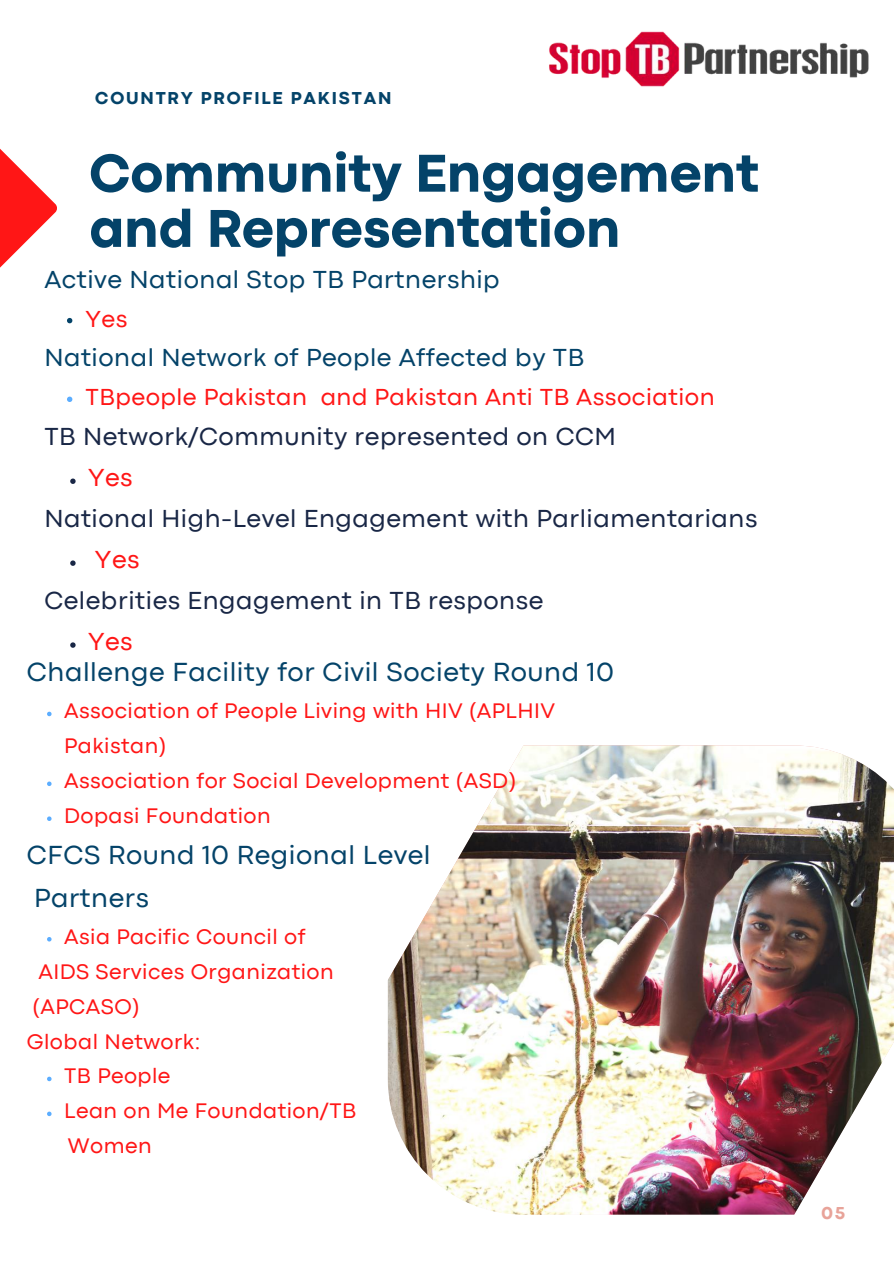
<style>
.page{position:relative;width:894px;height:1264px;background:#fff}
.page>*{position:absolute;margin:0;border:0;box-sizing:border-box;transform-origin:0 0}
.t1{font:800 55.5px/55.2px "Codec Pro";color:#044369}
.t2{font:27.3px/42.8px "Codec Pro";letter-spacing:.02em;color:#044369}
.t3{font:25.65px "Codec Pro";letter-spacing:.02em;color:#192746}
.t4{font:25.65px "Codec Pro";letter-spacing:.02em;color:#044369}
.t5{font:25.65px "Codec Pro";letter-spacing:.02em;color:#ff1616}
.t6{font:24.15px "Codec Pro";letter-spacing:.02em;color:#ff1616}
.t7{font:22.05px/35px "Codec Pro";letter-spacing:.02em;color:#ff1616}
.t8{font:800 18px "Codec Pro";letter-spacing:.1em;color:#044369}
.t9{font:800 18px "Codec Pro";color:#e8a399}
</style>
<div class="page">
<svg style="left:0;top:148px;width:57px;height:120px"></svg>
<img style="left:388px;top:745px;width:505px;height:469px">
<img style="left:549px;top:31px;width:320px;height:56px">
<svg style="left:67px;top:318px;width:5px;height:5px"></svg>
<svg style="left:67px;top:396px;width:5px;height:6px"></svg>
<svg style="left:70px;top:478px;width:6px;height:6px"></svg>
<svg style="left:70px;top:560px;width:6px;height:6px"></svg>
<svg style="left:70px;top:642px;width:6px;height:5px"></svg>
<svg style="left:47px;top:711px;width:5px;height:5px"></svg>
<svg style="left:47px;top:781px;width:5px;height:5px"></svg>
<svg style="left:47px;top:816px;width:5px;height:5px"></svg>
<svg style="left:47px;top:937px;width:5px;height:4px"></svg>
<svg style="left:47px;top:1076px;width:5px;height:5px"></svg>
<svg style="left:47px;top:1111px;width:5px;height:5px"></svg>
<p class="t8" style="left:95px;top:92px;width:297px">COUNTRY PROFILE PAKISTAN</p>
<h1 class="t1" style="left:89px;top:150px;width:671px">Community Engagement and Representation</h1>
<p class="t4" style="left:44px;top:270px;width:456px">Active National Stop TB Partnership</p>
<p class="t6" style="left:85px;top:310px;width:43px">Yes</p>
<p class="t4" style="left:44px;top:349px;width:541px">National Network of People Affected by TB</p>
<p class="t6" style="left:85px;top:388px;width:630px">TBpeople Pakistan and Pakistan Anti TB Association</p>
<p class="t3" style="left:44px;top:427px;width:573px">TB Network/Community represented on CCM</p>
<p class="t5" style="left:88px;top:468px;width:46px">Yes</p>
<p class="t3" style="left:44px;top:509px;width:714px">National High-Level Engagement with Parliamentarians</p>
<p class="t5" style="left:95px;top:550px;width:46px">Yes</p>
<p class="t3" style="left:44px;top:591px;width:500px">Celebrities Engagement in TB response</p>
<p class="t5" style="left:88px;top:632px;width:46px">Yes</p>
<p class="t2" style="left:27px;top:653px;width:588px">Challenge Facility for Civil Society Round 10</p>
<p class="t7" style="left:64px;top:695px;width:492px">Association of People Living with HIV (APLHIV<br>Pakistan)<br>Association for Social Development (ASD)<br>Dopasi Foundation</p>
<p class="t2" style="left:27px;top:835px;width:405px">CFCS Round 10 Regional Level<br>Partners</p>
<p class="t7" style="left:64px;top:920px;width:243px">Asia Pacific Council of</p>
<p class="t7" style="left:27px;top:955px;width:308px;text-indent:12px">AIDS Services Organization (APCASO)<br>Global Network:</p>
<p class="t7" style="left:64px;top:1060px;width:293px">TB People<br>Lean on Me Foundation/TB</p>
<p class="t7" style="left:68px;top:1130px;width:85px">Women</p>
<p class="t9" style="left:821px;top:1206px;width:25px">05</p>
</div>
